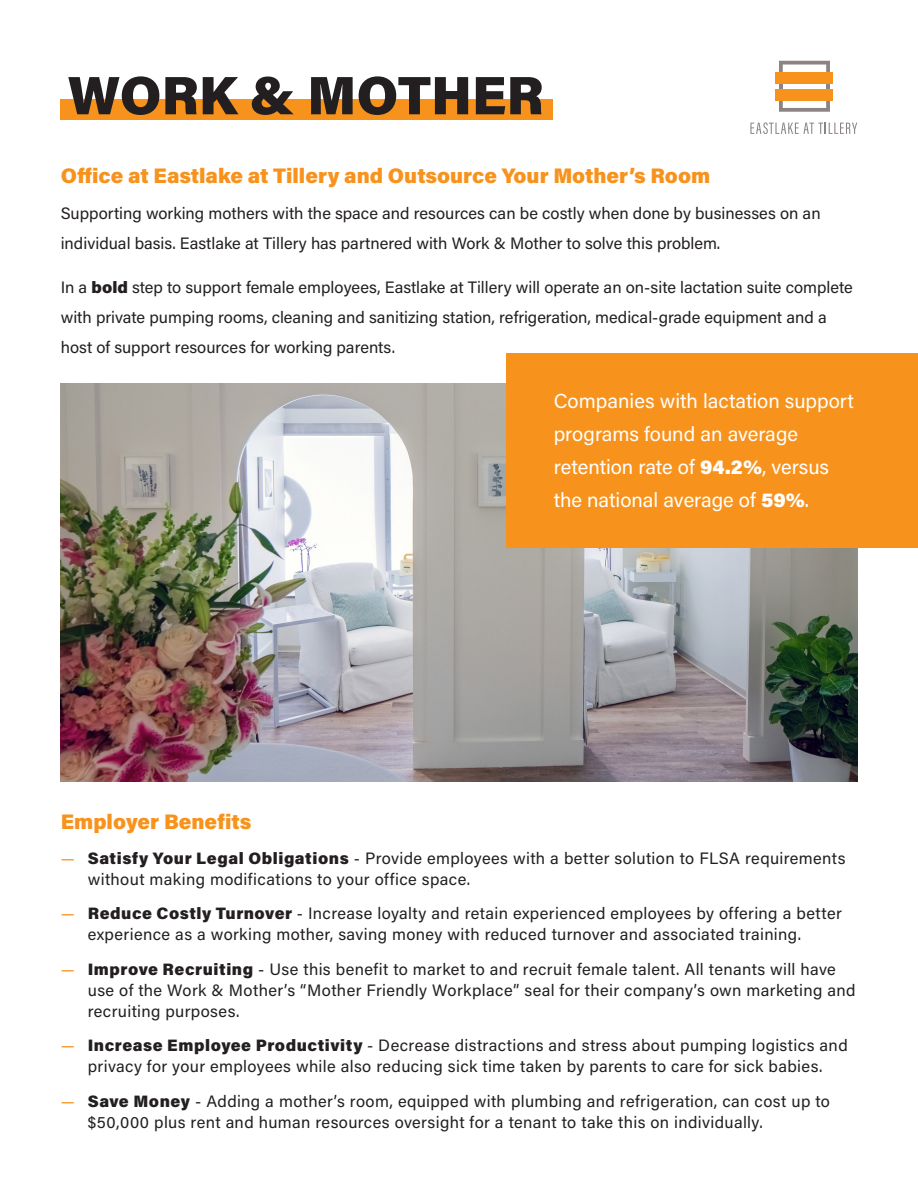
<style>
.page{position:relative;width:918px;height:1188px;background:#fff}
.page>*{position:absolute;margin:0;border:0;box-sizing:border-box;transform-origin:0 0}
.t1{font:900 54px "Acumin Pro";color:#231f20}
.B2_Italics_-_Colored{font:900 21px "Acumin Pro";color:#f7931d}
.B1_-_White{font:20.25px/33px "Acumin Pro";color:#fff}
.B2_Italics_-_Colored-2{font:16.5px/21px "Acumin Pro";letter-spacing:.015em;color:#231f20}
.s1{font-weight:900}
.s2{color:#f7931d}
</style>
<div class="page">
<img style="left:61px;top:384px;width:796px;height:397px">
<div style="left:60px;top:99px;width:492px;height:21px;background:#f7931d"></div>
<div style="left:507px;top:353px;width:411px;height:194px;background:#f7931d"></div>
<svg style="left:779px;top:61px;width:51px;height:11px"></svg>
<svg style="left:826px;top:83px;width:4px;height:6px"></svg>
<svg style="left:779px;top:83px;width:4px;height:6px"></svg>
<svg style="left:779px;top:101px;width:51px;height:11px"></svg>
<svg style="left:750px;top:122px;width:107px;height:12px"></svg>
<div style="left:776px;top:89px;width:57px;height:12px;background:#f7931d"></div>
<div style="left:776px;top:72px;width:57px;height:11px;background:#f7931d"></div>
<h1 class="t1" style="left:68px;top:57px;width:478px">WORK &amp; MOTHER</h1>
<p class="B2_Italics_-_Colored" style="left:61px;top:160px;width:651px">Office at Eastlake at Tillery and Outsource Your Mother’s Room</p>
<p class="B2_Italics_-_Colored-2" style="left:61px;top:198px;width:761px;line-height:30px">Supporting working mothers with the space and resources can be costly when done by businesses on an individual basis. Eastlake at Tillery has partnered with Work &amp; Mother to solve this problem.</p>
<p class="B2_Italics_-_Colored-2" style="left:61px;top:271px;width:794px;line-height:30px">In a <span class="s1">bold</span> step to support female employees, Eastlake at Tillery will operate an on-site lactation suite complete with private pumping rooms, cleaning and sanitizing station, refrigeration, medical-grade equipment and a host of support resources for working parents.</p>
<p class="B1_-_White" style="left:554px;top:384px;width:302px">Companies with lactation support programs found an average retention rate of <span class="s1">94.2%</span>, versus the national average of <span class="s1">59%</span>.</p>
<p class="B2_Italics_-_Colored" style="left:61px;top:807px;width:192px">Employer Benefits</p>
<p class="B2_Italics_-_Colored-2" style="left:88px;top:847px;width:759px;text-indent:-27px"><span class="s2">—</span> <span class="s1">Satisfy Your Legal Obligations</span> - Provide employees with a better solution to FLSA requirements without making modifications to your office space.</p>
<p class="B2_Italics_-_Colored-2" style="left:88px;top:902px;width:756px;text-indent:-27px"><span class="s2">—</span> <span class="s1">Reduce Costly Turnover</span> - Increase loyalty and retain experienced employees by offering a better experience as a working mother, saving money with reduced turnover and associated training.</p>
<p class="B2_Italics_-_Colored-2" style="left:88px;top:958px;width:769px;text-indent:-27px"><span class="s2">—</span> <span class="s1">Improve Recruiting</span> - Use this benefit to market to and recruit female talent. All tenants will have use of the Work &amp; Mother’s “Mother Friendly Workplace” seal for their company’s own marketing and recruiting purposes.</p>
<p class="B2_Italics_-_Colored-2" style="left:61px;top:1034px;width:789px;text-align:center"><span class="s2">—</span> <span class="s1">Increase Employee Productivity</span> - Decrease distractions and stress about pumping logistics and privacy for your employees while also reducing sick time taken by parents to care for sick babies.</p>
<p class="B2_Italics_-_Colored-2" style="left:88px;top:1090px;width:744px;text-indent:-27px"><span class="s2">—</span> <span class="s1">Save Money</span> - Adding a mother’s room, equipped with plumbing and refrigeration, can cost up to $50,000 plus rent and human resources oversight for a tenant to take this on individually.</p>
</div>
